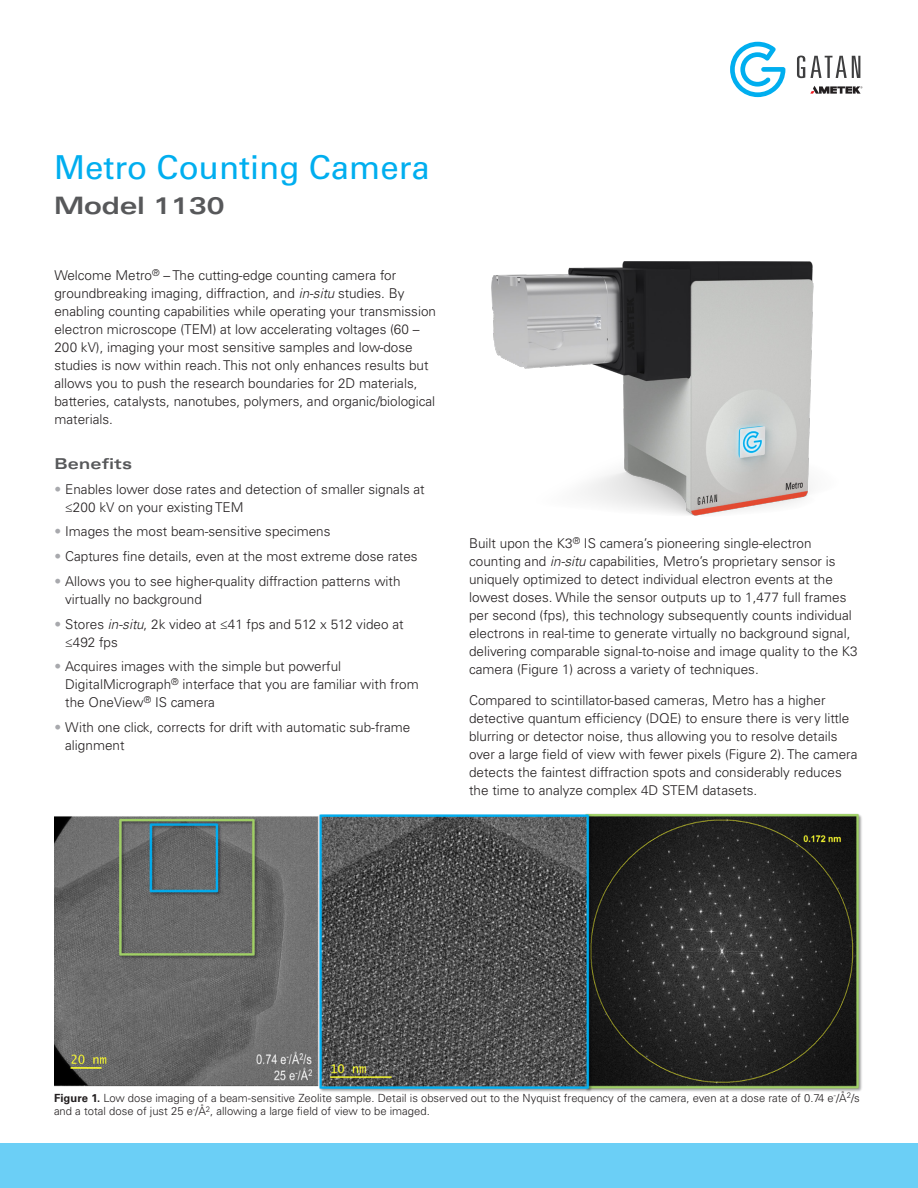
<style>
.page{position:relative;width:918px;height:1188px;background:#fff}
.page>*{position:absolute;margin:0;border:0;box-sizing:border-box;transform-origin:0 0}
.t1{font:33px "Univers LT Std";color:#00aeef}
.t2{font:700 expanded 24px "Univers LT Std";color:#57585a}
.body{font:700 expanded 15px "Univers LT Std";letter-spacing:.01em;color:#57585a}
.body-2{font:300 13.5px/18px "Univers LT Std";color:#231f20}
.t3{font:300 11.25px/13.5px "Univers LT Std";color:#231f20}
.s1{font-style:italic}
.s2{color:#a8a9ad}
.s3{font-weight:700}
</style>
<div class="page">
<svg style="left:797px;top:56px;width:63px;height:22px"></svg>
<svg style="left:730px;top:42px;width:55px;height:55px"></svg>
<svg style="left:810px;top:86px;width:52px;height:8px"></svg>
<div style="left:0;top:1143px;width:918px;height:45px;background:#6bcff6"></div>
<img style="left:491px;top:261px;width:323px;height:255px">
<img style="left:54px;top:813px;width:808px;height:279px">
<p class="t1" style="left:54px;top:148px;width:377px">Metro Counting Camera</p>
<p class="t2" style="left:54px;top:192px;width:172px">Model 1130</p>
<p class="body-2" style="left:54px;top:266px;width:383px">Welcome Metro<sup>®</sup> – The cutting-edge counting camera for groundbreaking imaging, diffraction, and <span class="s1">in-situ</span> studies. By enabling counting capabilities while operating your transmission electron microscope (TEM) at low accelerating voltages (60 – 200 kV), imaging your most sensitive samples and low-dose studies is now within reach. This not only enhances results but allows you to push the research boundaries for 2D materials, batteries, catalysts, nanotubes, polymers, and organic/biological materials.</p>
<p class="body" style="left:54px;top:455px;width:79px">Benefits</p>
<p class="body-2" style="left:65px;top:480px;width:361px;text-indent:-11px"><span class="s2">•</span> Enables lower dose rates and detection of smaller signals at ≤200 kV on your existing TEM</p>
<p class="body-2" style="left:54px;top:523px;width:278px"><span class="s2">•</span> Images the most beam-sensitive specimens</p>
<p class="body-2" style="left:54px;top:547px;width:365px"><span class="s2">•</span> Captures fine details, even at the most extreme dose rates</p>
<p class="body-2" style="left:65px;top:572px;width:337px;text-indent:-11px"><span class="s2">•</span> Allows you to see higher-quality diffraction patterns with virtually no background</p>
<p class="body-2" style="left:65px;top:615px;width:340px;text-indent:-11px"><span class="s2">•</span> Stores <span class="s1">in-situ</span>, 2k video at ≤41 fps and 512 x 512 video at ≤492 fps</p>
<p class="body-2" style="left:65px;top:658px;width:355px;text-indent:-11px"><span class="s2">•</span> Acquires images with the simple but powerful<br>DigitalMicrograph<sup>®</sup> interface that you are familiar with from the OneView<sup>®</sup> IS camera</p>
<p class="body-2" style="left:65px;top:718px;width:347px;text-indent:-11px"><span class="s2">•</span> With one click, corrects for drift with automatic sub-frame alignment</p>
<p class="body-2" style="left:469px;top:534px;width:390px">Built upon the K3<sup>®</sup> IS camera’s pioneering single-electron counting and <span class="s1">in-situ</span> capabilities, Metro’s proprietary sensor is uniquely optimized to detect individual electron events at the lowest doses. While the sensor outputs up to 1,477 full frames per second (fps), this technology subsequently counts individual electrons in real-time to generate virtually no background signal, delivering comparable signal-to-noise and image quality to the K3 camera (Figure 1) across a variety of techniques.</p>
<p class="body-2" style="left:469px;top:691px;width:390px">Compared to scintillator-based cameras, Metro has a higher detective quantum efficiency (DQE) to ensure there is very little blurring or detector noise, thus allowing you to resolve details over a large field of view with fewer pixels (Figure 2). The camera detects the faintest diffraction spots and considerably reduces the time to analyze complex 4D STEM datasets.</p>
<p class="t3" style="left:54px;top:1091px;width:807px"><span class="s3">Figure 1.</span> Low dose imaging of a beam-sensitive Zeolite sample. Detail is observed out to the Nyquist frequency of the camera, even at a dose rate of 0.74 e<sup>-</sup>/Å<sup>2</sup>/s and a total dose of just 25 e<sup>-</sup>/Å<sup>2</sup>, allowing a large field of view to be imaged.</p>
</div>
